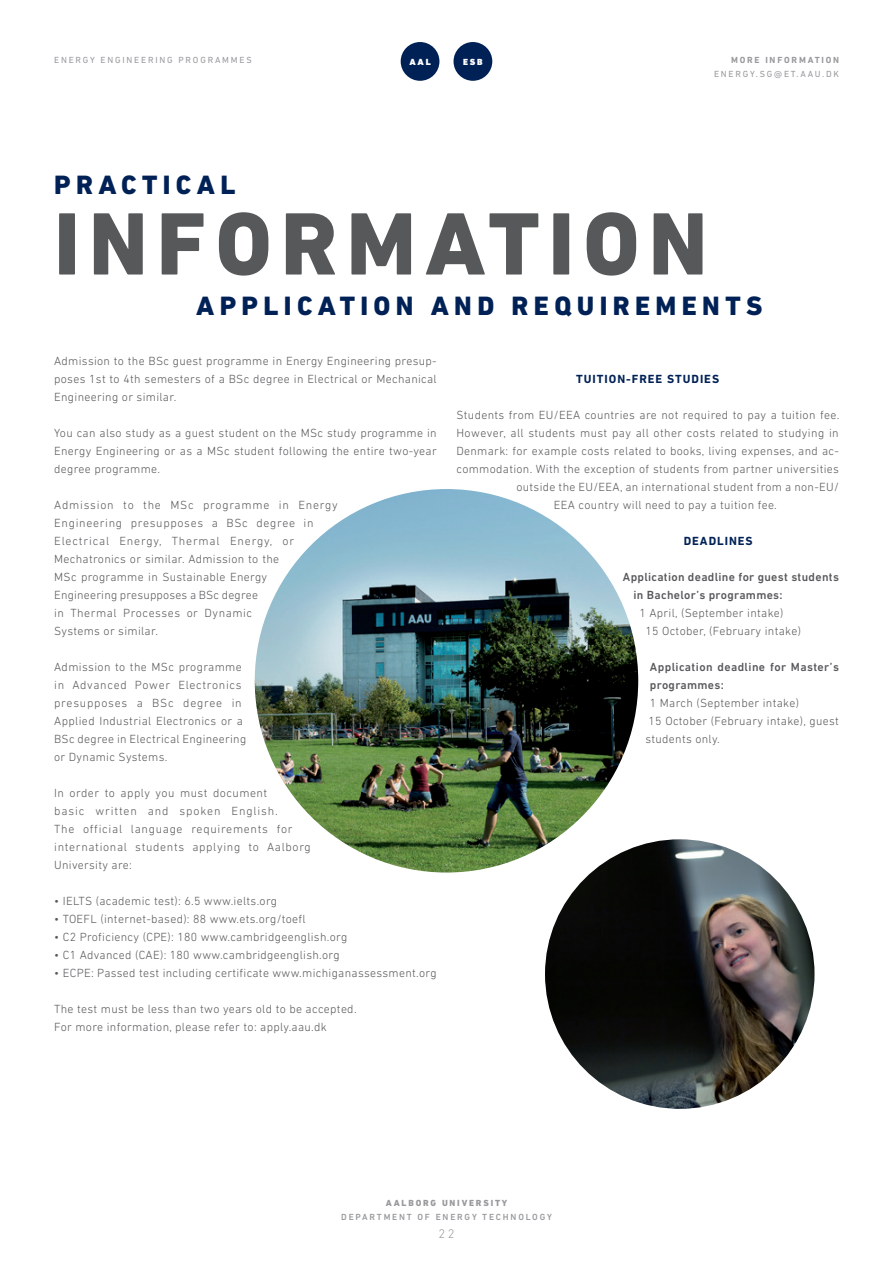
<style>
.page{position:relative;width:893px;height:1263px;background:#fff}
.page>*{position:absolute;margin:0;border:0;box-sizing:border-box;transform-origin:0 0}
.t1{font:800 90px "DIN Next LT Pro";letter-spacing:.1em;color:#57585a}
.t2{font:800 27px "DIN Next LT Pro";letter-spacing:.2em;color:#002156}
.t3{font:300 12.75px "DIN Next LT Pro";color:#97999c}
.t4{font:300 12px/18px "DIN Next LT Pro";letter-spacing:.025em;color:#57585a}
.t5{font:300 12px/18px "DIN Next LT Pro";letter-spacing:.055em;color:#57585a}
.t6{font:500 12px/18px "DIN Next LT Pro";letter-spacing:.025em;color:#57585a}
.t7{font:700 12px "DIN Next LT Pro";letter-spacing:.08em;color:#002156}
.t8{font:9px "DIN Next LT Pro";letter-spacing:.2em;color:#97999c}
.t9{font:500 9px "DIN Next LT Pro";letter-spacing:.2em;color:#97999c}
.t10{font:800 9px "DIN Next LT Pro";letter-spacing:.2em;color:#97999c}
.t11{font:700 9px "DIN Next LT Pro";letter-spacing:.2em;color:#97999c}
.t12{font:900 9px "DIN Next LT Pro";letter-spacing:.2em;color:#fff}
</style>
<div class="page">
<div style="left:453px;top:42px;width:39px;height:39px;background:#002156;border-radius:50%"></div>
<div style="left:401px;top:42px;width:38px;height:39px;background:#002156;border-radius:50%"></div>
<img style="left:255px;top:489px;width:383px;height:383px;border-radius:192px">
<img style="left:545px;top:839px;width:269px;height:270px;border-radius:135px">
<p class="t8" style="left:54px;top:55px;width:199px">ENERGY ENGINEERING PROGRAMMES</p>
<p class="t12" style="left:409px;top:56px;width:23px">AAL</p>
<p class="t12" style="left:463px;top:56px;width:21px">ESB</p>
<p class="t11" style="left:731px;top:55px;width:110px">MORE INFORMATION</p>
<p class="t8" style="left:714px;top:68px;width:127px">ENERGY.SG@ET.AAU.DK</p>
<h2 class="t2" style="left:54px;top:168px;width:183px">PRACTICAL</h2>
<h1 class="t1" style="left:54px;top:191px;width:655px">INFORMATION</h1>
<h2 class="t2" style="left:196px;top:290px;width:568px">APPLICATION AND REQUIREMENTS</h2>
<p class="t4" style="left:54px;top:351px;width:384px;text-align:justify">Admission to the BSc guest programme in Energy Engineering presup&shy;poses 1st to 4th semesters of a BSc degree in Electrical or Mechanical Engineering or similar.</p>
<p class="t4" style="left:54px;top:423px;width:384px;text-align:justify">You can also study as a guest student on the MSc study programme in Energy Engineering or as a MSc student following the entire two-year degree programme.</p>
<p class="t4" style="left:54px;top:495px;width:285px">Admission to the MSc programme in Energy Engineering presupposes a BSc degree in Electrical Energy, Thermal Energy, or Mechatronics or similar. Admission to the<br>MSc programme in Sustainable Energy<br>Engineering presupposes a BSc degree<br>in Thermal Processes or Dynamic<br>Systems or similar.</p>
<p class="t4" style="left:54px;top:657px;width:194px">Admission to the MSc programme in Advanced Power Electronics presupposes a BSc degree in<br>Applied Industrial Electronics or a<br>BSc degree in Electrical Engineering or Dynamic Systems.</p>
<p class="t5" style="left:54px;top:783px;width:258px">In order to apply you must document<br>basic written and spoken English.<br>The official language requirements for international students applying to Aalborg University are:</p>
<p class="t4" style="left:54px;top:891px;width:224px">• IELTS (academic test): 6.5 www.ielts.org</p>
<p class="t4" style="left:54px;top:909px;width:253px">• TOEFL (internet-based): 88 www.ets.org/toefl</p>
<p class="t4" style="left:54px;top:927px;width:295px">• C2 Proficiency (CPE): 180 www.cambridgeenglish.org</p>
<p class="t4" style="left:54px;top:945px;width:287px">• C1 Advanced (CAE): 180 www.cambridgeenglish.org</p>
<p class="t4" style="left:54px;top:963px;width:384px">• ECPE: Passed test including certificate www.michiganassessment.org</p>
<p class="t4" style="left:54px;top:999px;width:304px">The test must be less than two years old to be accepted.<br>For more information, please refer to: apply.aau.dk</p>
<p class="t7" style="left:576px;top:371px;width:144px">TUITION-FREE STUDIES</p>
<p class="t4" style="left:456px;top:405px;width:384px">Students from EU/EEA countries are not required to pay a tuition fee.</p>
<p class="t4" style="left:456px;top:423px;width:384px">However, all students must pay all other costs related to studying in</p>
<p class="t4" style="left:456px;top:441px;width:384px">Denmark: for example costs related to books, living expenses, and ac-</p>
<p class="t4" style="left:456px;top:459px;width:384px">commodation. With the exception of students from partner universities</p>
<p class="t4" style="left:516px;top:477px;width:324px">outside the EU/EEA, an international student from a non-EU/</p>
<p class="t4" style="left:554px;top:495px;width:224px">EEA country will need to pay a tuition fee.</p>
<p class="t7" style="left:684px;top:533px;width:71px">DEADLINES</p>
<p class="t6" style="left:633px;top:567px;width:207px;text-indent:-10px">Application deadline for guest students in Bachelor’s programmes:</p>
<p class="t4" style="left:645px;top:603px;width:157px;text-indent:-6px">1 April, (September intake)<br>15 October, (February intake)</p>
<p class="t6" style="left:650px;top:657px;width:191px">Application deadline for Master’s programmes:</p>
<p class="t4" style="left:645px;top:693px;width:195px;text-indent:4px">1 March (September intake)<br>15 October (February intake), guest students only.</p>
<p class="t10" style="left:386px;top:1198px;width:123px">AALBORG UNIVERSITY</p>
<p class="t9" style="left:341px;top:1211px;width:212px">DEPARTMENT OF ENERGY TECHNOLOGY</p>
<p class="t3" style="left:438px;top:1226px;width:18px">22</p>
</div>
